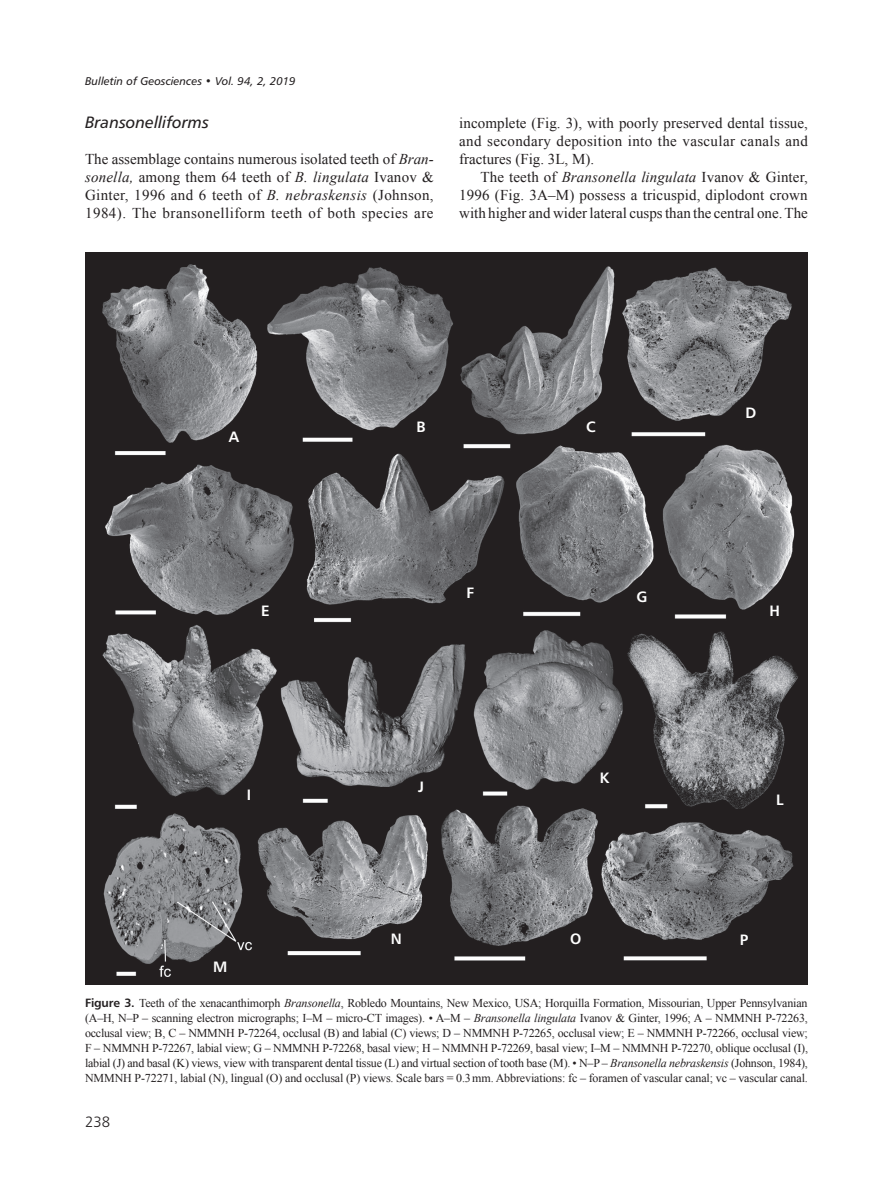
<style>
.page{position:relative;width:893px;height:1191px;background:#fff}
.page>*{position:absolute;margin:0;border:0;box-sizing:border-box;transform-origin:0 0}
.t1{font:16.5px "Humanist 777 BTCE Italic B";color:#231f20}
.t2{font:15px/18px "Times New Roman";letter-spacing:.025em;color:#231f20;text-align:justify}
.t3{font:15px "Humanist 777 BTCE Bold B";color:#fff}
.t4{font:15px "Humanist 777 BTCE Light B";color:#231f20}
.t5{font:12px/15px "Times New Roman";letter-spacing:-.01em;color:#231f20;text-align:justify}
.t6{font:11.25px "Humanist 777 BTCE Italic B";color:#231f20}
.s1{font-style:italic}
.s2{font-family:"Humanist 777 BTCE Bold B"}
</style>
<div class="page">
<img style="left:85px;top:253px;width:723px;height:731px">
<p class="t6" style="left:85px;top:74px;width:212px">Bulletin of Geosciences • Vol. 94, 2, 2019</p>
<h1 class="t1" style="left:85px;top:111px;width:125px">Bransonelliforms</h1>
<p class="t2" style="left:85px;top:149px;width:350px">The assemblage contains numerous isolated teeth of <span class="s1">Bran&shy;sonella,</span> among them 64 teeth of <span class="s1">B. lingulata</span> Ivanov &amp; Ginter, 1996 and 6 teeth of <span class="s1">B. nebraskensis</span> (Johnson, 1984). The bransonelliform teeth of both species are</p>
<p class="t2" style="left:459px;top:113px;width:350px">incomplete (Fig. 3), with poorly preserved dental tissue, and secondary deposition into the vascular canals and fractures (Fig. 3L, M).</p>
<p class="t2" style="left:459px;top:167px;width:350px;text-indent:21px">The teeth of <span class="s1">Bransonella lingulata</span> Ivanov &amp; Ginter, 1996 (Fig. 3A–M) possess a tricuspid, diplodont crown with higher and wider lateral cusps than the central one. The</p>
<p class="t3" style="left:746px;top:403px;width:12px">D</p>
<p class="t3" style="left:229px;top:427px;width:12px">A</p>
<p class="t3" style="left:261px;top:601px;width:10px">E</p>
<p class="t3" style="left:247px;top:785px;width:6px">I</p>
<p class="t3" style="left:213px;top:957px;width:16px">M</p>
<p class="t3" style="left:416px;top:416px;width:11px">B</p>
<p class="t3" style="left:586px;top:416px;width:11px">C</p>
<p class="t3" style="left:466px;top:583px;width:9px">F</p>
<p class="t3" style="left:637px;top:587px;width:13px">G</p>
<p class="t3" style="left:769px;top:601px;width:12px">H</p>
<p class="t3" style="left:418px;top:777px;width:7px">J</p>
<p class="t3" style="left:600px;top:768px;width:11px">K</p>
<p class="t3" style="left:776px;top:790px;width:9px">L</p>
<p class="t3" style="left:391px;top:928px;width:13px">N</p>
<p class="t3" style="left:570px;top:928px;width:13px">O</p>
<p class="t3" style="left:740px;top:929px;width:10px">P</p>
<p class="t5" style="left:85px;top:995px;width:724px"><span class="s2">Figure 3.</span> Teeth of the xenacanthimorph <span class="s1">Bransonella</span>, Robledo Mountains, New Mexico, USA; Horquilla Formation, Missourian, Upper Pennsylvanian (A–H, N–P – scanning electron micrographs; I–M – micro-CT images). • A–M – <span class="s1">Bransonella lingulata</span> Ivanov &amp; Ginter, 1996; A – NMMNH P-72263, occlusal view; B, C – NMMNH P-72264, occlusal (B) and labial (C) views; D – NMMNH P-72265, occlusal view; E – NMMNH P-72266, occlusal view; F – NMMNH P-72267, labial view; G – NMMNH P-72268, basal view; H – NMMNH P-72269, basal view; I–M – NMMNH P-72270, oblique occlusal (I), labial (J) and basal (K) views, view with transparent dental tissue (L) and virtual section of tooth base (M). • N–P – <span class="s1">Bransonella nebraskensis</span> (Johnson, 1984), NMMNH P-72271, labial (N), lingual (O) and occlusal (P) views. Scale bars = 0.3mm. Abbreviations: fc – foramen of vascular canal; vc – vascular canal.</p>
<p class="t4" style="left:85px;top:1112px;width:27px">238</p>
</div>
